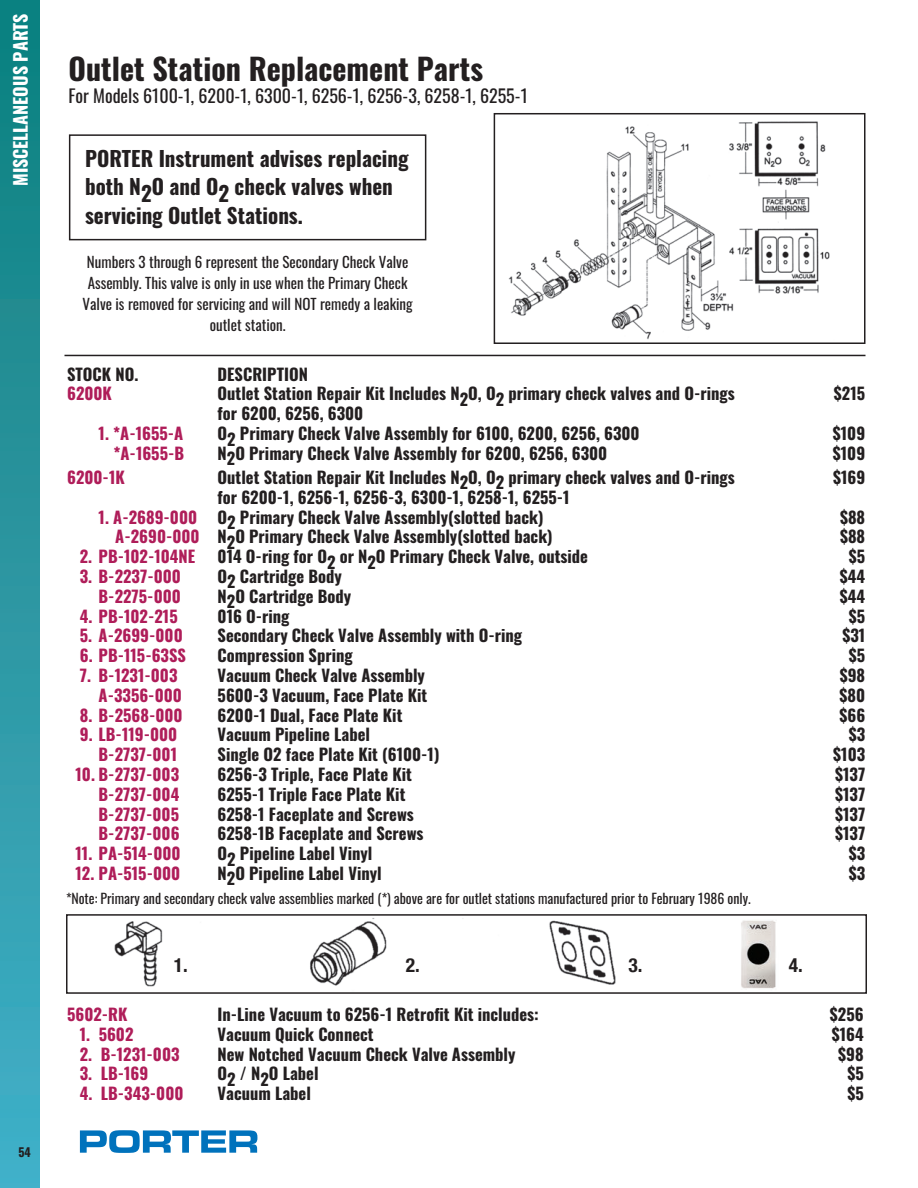
<style>
.page{position:relative;width:918px;height:1188px;background:#fff}
.page>*{position:absolute;margin:0;border:0;box-sizing:border-box;transform-origin:0 0}
.t1{font:700 30px "Oswald";color:#231f20}
.t2{font:700 21px/28.5px "Oswald";color:#231f20}
.t3{font:700 condensed 19.5px "Helvetica Neue";color:#231f20}
.t4{font:18px "Oswald";color:#231f20}
.t5{font:700 18px "Oswald";color:#fff}
.t6{font:700 16.5px/19.8px "Oswald";color:#231f20}
.t7{font:700 16.5px "Oswald";color:#af1d59}
.t8{font:15px/21px "Oswald";color:#231f20;text-align:center}
.t9{font:13.8px "Oswald";color:#231f20}
.t10{font:700 12px "Oswald";color:#231f20}
</style>
<div class="page">
<div style="left:0;top:0;width:39px;height:1188px;background:linear-gradient(to bottom,#0e7f7e,#44b0c8)"></div>
<svg style="left:80px;top:1130px;width:177px;height:23px"></svg>
<hr style="left:64px;top:355px;width:802px;height:1px;background:#231f20">
<img style="left:508px;top:121px;width:322px;height:219px">
<div style="left:494px;top:113px;width:372px;height:231px;border:2px solid #231f20"></div>
<div style="left:69px;top:134px;width:357px;height:106px;border:2px solid #231f20"></div>
<img style="left:114px;top:918px;width:502px;height:69px">
<div style="left:66px;top:914px;width:801px;height:80px;border:2px solid #231f20"></div>
<div style="left:163px;top:947px;width:35px;height:41px;background:#fff"></div>
<div style="left:395px;top:942px;width:35px;height:41px;background:#fff"></div>
<div style="left:411px;top:926px;width:22px;height:21px;background:#fff"></div>
<img style="left:741px;top:920px;width:35px;height:69px">
<p class="t5" style="left:11px;top:186px;width:174px;rotate:-90deg">MISCELLANEOUS PARTS</p>
<p class="t10" style="left:18px;top:1146px;width:14px">54</p>
<p class="t1" style="left:69px;top:53px;width:416px">Outlet Station Replacement Parts</p>
<p class="t4" style="left:69px;top:79px;width:461px">For Models 6100-1, 6200-1, 6300-1, 6256-1, 6256-3, 6258-1, 6255-1</p>
<p class="t2" style="left:85px;top:145px;width:325px">PORTER Instrument advises replacing both N2O and O2 check valves when servicing Outlet Stations.</p>
<p class="t8" style="left:83px;top:250px;width:332px">Numbers 3 through 6 represent the Secondary Check Valve Assembly. This valve is only in use when the Primary Check Valve is removed for servicing and will NOT remedy a leaking outlet station.</p>
<p class="t6" style="left:67px;top:365px;width:73px">STOCK NO.</p>
<p class="t7" style="left:67px;top:385px;width:46px">6200K</p>
<p class="t7" style="left:99px;top:425px;width:86px">1. *A-1655-A</p>
<p class="t7" style="left:114px;top:445px;width:72px">*A-1655-B</p>
<p class="t7" style="left:67px;top:469px;width:59px">6200-1K</p>
<p class="t7" style="left:99px;top:508px;width:100px">1. A-2689-000</p>
<p class="t7" style="left:115px;top:528px;width:86px">A-2690-000</p>
<p class="t7" style="left:80px;top:548px;width:117px">2. PB-102-104NE</p>
<p class="t7" style="left:80px;top:568px;width:103px">3. B-2237-000</p>
<p class="t7" style="left:99px;top:587px;width:84px">B-2275-000</p>
<p class="t7" style="left:80px;top:607px;width:99px">4. PB-102-215</p>
<p class="t7" style="left:80px;top:627px;width:104px">5. A-2699-000</p>
<p class="t7" style="left:80px;top:647px;width:108px">6. PB-115-63SS</p>
<p class="t7" style="left:80px;top:667px;width:99px">7. B-1231-003</p>
<p class="t7" style="left:99px;top:686px;width:85px">A-3356-000</p>
<p class="t7" style="left:80px;top:706px;width:104px">8. B-2568-000</p>
<p class="t7" style="left:80px;top:726px;width:99px">9. LB-119-000</p>
<p class="t7" style="left:99px;top:746px;width:80px">B-2737-001</p>
<p class="t7" style="left:76px;top:766px;width:105px">10. B-2737-003</p>
<p class="t7" style="left:99px;top:785px;width:82px">B-2737-004</p>
<p class="t7" style="left:99px;top:805px;width:82px">B-2737-005</p>
<p class="t7" style="left:99px;top:825px;width:82px">B-2737-006</p>
<p class="t7" style="left:76px;top:845px;width:106px">11. PA-514-000</p>
<p class="t7" style="left:76px;top:865px;width:106px">12. PA-515-000</p>
<p class="t6" style="left:218px;top:365px;width:92px">DESCRIPTION</p>
<p class="t6" style="left:218px;top:385px;width:519px">Outlet Station Repair Kit Includes N2O, O2 primary check valves and O-rings for 6200, 6256, 6300</p>
<p class="t6" style="left:218px;top:424px;width:424px">O2 Primary Check Valve Assembly for 6100, 6200, 6256, 6300</p>
<p class="t6" style="left:218px;top:444px;width:391px">N2O Primary Check Valve Assembly for 6200, 6256, 6300</p>
<p class="t6" style="left:218px;top:468px;width:519px">Outlet Station Repair Kit Includes N2O, O2 primary check valves and O-rings for 6200-1, 6256-1, 6256-3, 6300-1, 6258-1, 6255-1</p>
<p class="t6" style="left:218px;top:508px;width:327px">O2 Primary Check Valve Assembly(slotted back)</p>
<p class="t6" style="left:218px;top:528px;width:337px">N2O Primary Check Valve Assembly(slotted back)</p>
<p class="t6" style="left:218px;top:548px;width:372px">014 O-ring for O2 or N2O Primary Check Valve, outside</p>
<p class="t6" style="left:218px;top:567px;width:126px">O2 Cartridge Body</p>
<p class="t6" style="left:218px;top:587px;width:135px">N2O Cartridge Body</p>
<p class="t6" style="left:218px;top:607px;width:73px">016 O-ring</p>
<p class="t6" style="left:218px;top:627px;width:306px">Secondary Check Valve Assembly with O-ring</p>
<p class="t6" style="left:218px;top:647px;width:137px">Compression Spring</p>
<p class="t6" style="left:218px;top:666px;width:209px">Vacuum Check Valve Assembly</p>
<p class="t6" style="left:218px;top:686px;width:211px">5600-3 Vacuum, Face Plate Kit</p>
<p class="t6" style="left:218px;top:706px;width:186px">6200-1 Dual, Face Plate Kit</p>
<p class="t6" style="left:218px;top:726px;width:154px">Vacuum Pipeline Label</p>
<p class="t6" style="left:218px;top:746px;width:223px">Single O2 face Plate Kit (6100-1)</p>
<p class="t6" style="left:218px;top:765px;width:196px">6256-3 Triple, Face Plate Kit</p>
<p class="t6" style="left:218px;top:785px;width:189px">6255-1 Triple Face Plate Kit</p>
<p class="t6" style="left:218px;top:805px;width:198px">6258-1 Faceplate and Screws</p>
<p class="t6" style="left:218px;top:825px;width:207px">6258-1B Faceplate and Screws</p>
<p class="t6" style="left:218px;top:845px;width:156px">O2 Pipeline Label Vinyl</p>
<p class="t6" style="left:218px;top:864px;width:166px">N2O Pipeline Label Vinyl</p>
<p class="t9" style="left:66px;top:886px;width:686px">*Note: Primary and secondary check valve assemblies marked (*) above are for outlet stations manufactured prior to February 1986 only.</p>
<p class="t3" style="left:174px;top:949px;width:16px">1.</p>
<p class="t3" style="left:406px;top:949px;width:16px">2.</p>
<p class="t3" style="left:628px;top:949px;width:16px">3.</p>
<p class="t3" style="left:789px;top:949px;width:16px">4.</p>
<p class="t7" style="left:67px;top:1006px;width:62px">5602-RK</p>
<p class="t7" style="left:80px;top:1025px;width:55px">1. 5602</p>
<p class="t7" style="left:80px;top:1045px;width:101px">2. B-1231-003</p>
<p class="t7" style="left:80px;top:1065px;width:70px">3. LB-169</p>
<p class="t7" style="left:80px;top:1085px;width:105px">4. LB-343-000</p>
<p class="t6" style="left:218px;top:1005px;width:323px">In-Line Vacuum to 6256-1 Retrofit Kit includes:</p>
<p class="t6" style="left:218px;top:1025px;width:158px">Vacuum Quick Connect</p>
<p class="t6" style="left:218px;top:1045px;width:299px">New Notched Vacuum Check Valve Assembly</p>
<p class="t6" style="left:218px;top:1065px;width:102px">O2 / N2O Label</p>
<p class="t6" style="left:218px;top:1085px;width:95px">Vacuum Label</p>
<p class="t6" style="left:834px;top:385px;width:33px">$215</p>
<p class="t6" style="left:833px;top:424px;width:34px">$109</p>
<p class="t6" style="left:833px;top:444px;width:34px">$109</p>
<p class="t6" style="left:833px;top:468px;width:34px">$169</p>
<p class="t6" style="left:840px;top:508px;width:27px">$88</p>
<p class="t6" style="left:840px;top:528px;width:27px">$88</p>
<p class="t6" style="left:849px;top:548px;width:18px">$5</p>
<p class="t6" style="left:840px;top:567px;width:27px">$44</p>
<p class="t6" style="left:840px;top:587px;width:27px">$44</p>
<p class="t6" style="left:849px;top:607px;width:18px">$5</p>
<p class="t6" style="left:842px;top:627px;width:24px">$31</p>
<p class="t6" style="left:849px;top:647px;width:18px">$5</p>
<p class="t6" style="left:840px;top:666px;width:27px">$98</p>
<p class="t6" style="left:840px;top:686px;width:27px">$80</p>
<p class="t6" style="left:839px;top:706px;width:27px">$66</p>
<p class="t6" style="left:849px;top:726px;width:18px">$3</p>
<p class="t6" style="left:833px;top:746px;width:33px">$103</p>
<p class="t6" style="left:835px;top:765px;width:32px">$137</p>
<p class="t6" style="left:835px;top:785px;width:32px">$137</p>
<p class="t6" style="left:835px;top:805px;width:32px">$137</p>
<p class="t6" style="left:835px;top:825px;width:32px">$137</p>
<p class="t6" style="left:849px;top:845px;width:18px">$3</p>
<p class="t6" style="left:849px;top:864px;width:18px">$3</p>
<p class="t6" style="left:830px;top:1005px;width:35px">$256</p>
<p class="t6" style="left:832px;top:1025px;width:33px">$164</p>
<p class="t6" style="left:838px;top:1045px;width:27px">$98</p>
<p class="t6" style="left:847px;top:1065px;width:18px">$5</p>
<p class="t6" style="left:847px;top:1085px;width:18px">$5</p>
</div>
